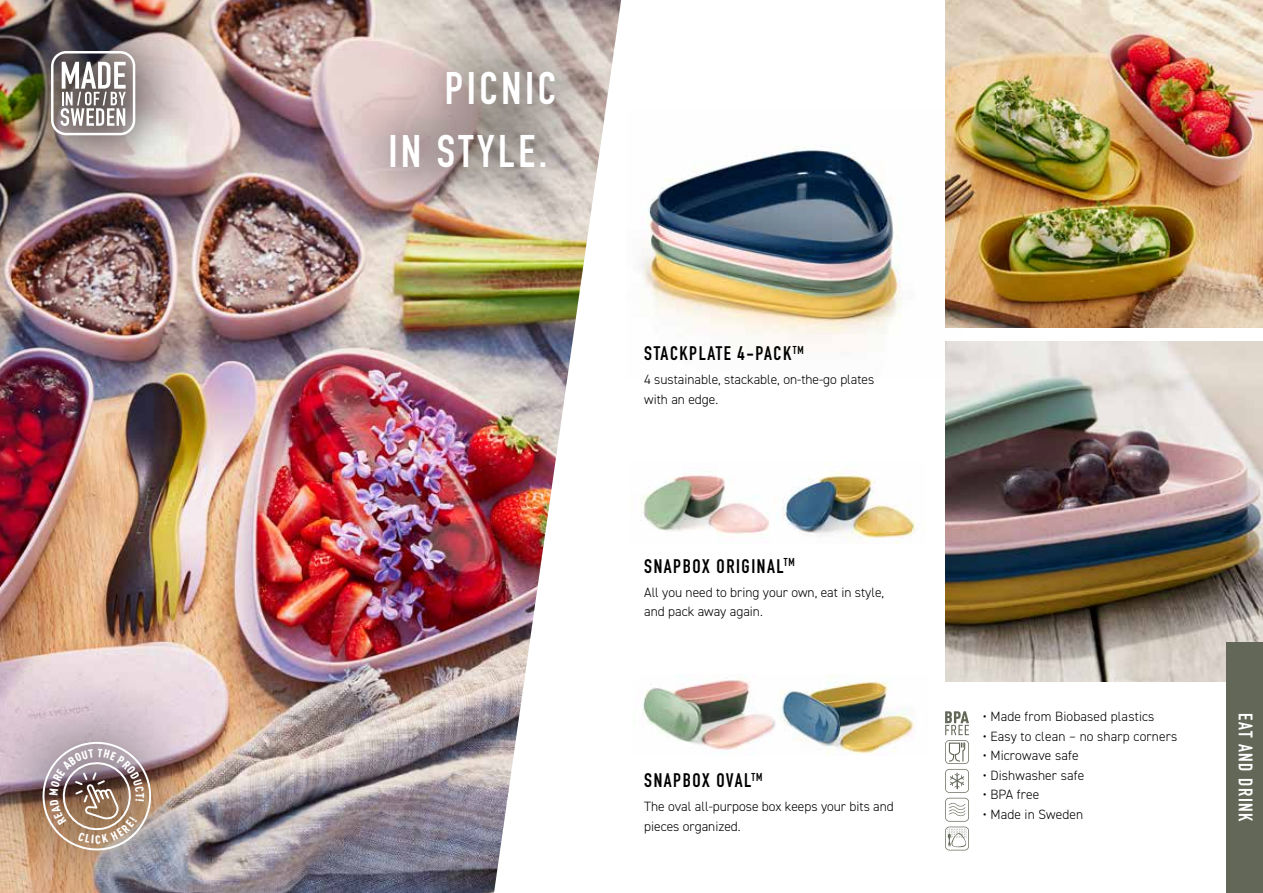
<style>
.page{position:relative;width:1263px;height:893px;background:#fff}
.page>*{position:absolute;margin:0;border:0;box-sizing:border-box;transform-origin:0 0}
.t1{font:700 45px/63px "DIN Condensed";letter-spacing:.08em;color:#fff;text-align:right}
.t2{font:700 19.35px "DIN Condensed";letter-spacing:.08em;color:#000}
.t3{font:700 19.35px "DIN Condensed";letter-spacing:.08em;color:#fff}
.t4{font:300 13.5px/19.5px "DIN2014";color:#000}
.t5{font:900 11.85px "DIN Cond";color:#fff}
</style>
<div class="page">
<img style="left:640px;top:146px;width:321px;height:197px">
<img style="left:945px;top:0;width:318px;height:327px">
<img style="left:945px;top:341px;width:318px;height:340px">
<img style="left:0;top:0;width:621px;height:893px">
<svg style="left:945px;top:711px;width:24px;height:139px"></svg>
<div style="left:1227px;top:642px;width:36px;height:251px;background:#626757"></div>
<img style="left:640px;top:471px;width:129px;height:65px">
<img style="left:782px;top:462px;width:143px;height:81px">
<img style="left:643px;top:677px;width:133px;height:73px">
<img style="left:780px;top:675px;width:135px;height:80px">
<div style="left:331px;top:13px;width:281px;height:215px;background:#000;opacity:.5"></div>
<div style="left:0;top:0;width:203px;height:203px;background:#000;opacity:.9"></div>
<svg style="left:51px;top:51px;width:84px;height:84px"></svg>
<div style="left:0;top:674px;width:219px;height:219px;background:#000;opacity:.5"></div>
<svg style="left:38px;top:737px;width:118px;height:118px"></svg>
<p class="t5" style="left:147px;top:793px;width:7px;rotate:90deg">T</p>
<h1 class="t1" style="left:388px;top:57px;width:169px">PICNIC<br>IN STYLE.</h1>
<h2 class="t2" style="left:644px;top:341px;width:161px">STACKPLATE 4-PACK<sup>TM</sup></h2>
<p class="t4" style="left:644px;top:370px;width:232px">4 sustainable, stackable, on-the-go plates with an edge.</p>
<h2 class="t2" style="left:644px;top:553px;width:152px">SNAPBOX ORIGINAL<sup>TM</sup></h2>
<p class="t4" style="left:644px;top:582px;width:241px">All you need to bring your own, eat in style, and pack away again.</p>
<h2 class="t2" style="left:644px;top:768px;width:120px">SNAPBOX OVAL<sup>TM</sup></h2>
<p class="t4" style="left:644px;top:797px;width:251px">The oval all-purpose box keeps your bits and pieces organized.</p>
<p class="t4" style="left:983px;top:707px;width:173px">• Made from Biobased plastics</p>
<p class="t4" style="left:983px;top:726px;width:196px">• Easy to clean – no sharp corners</p>
<p class="t4" style="left:983px;top:746px;width:97px">• Microwave safe</p>
<p class="t4" style="left:983px;top:765px;width:103px">• Dishwasher safe</p>
<p class="t4" style="left:983px;top:785px;width:58px">• BPA free</p>
<p class="t4" style="left:983px;top:804px;width:102px">• Made in Sweden</p>
<h2 class="t3" style="left:1258px;top:713px;width:110px;rotate:90deg">EAT AND DRINK</h2>
</div>
